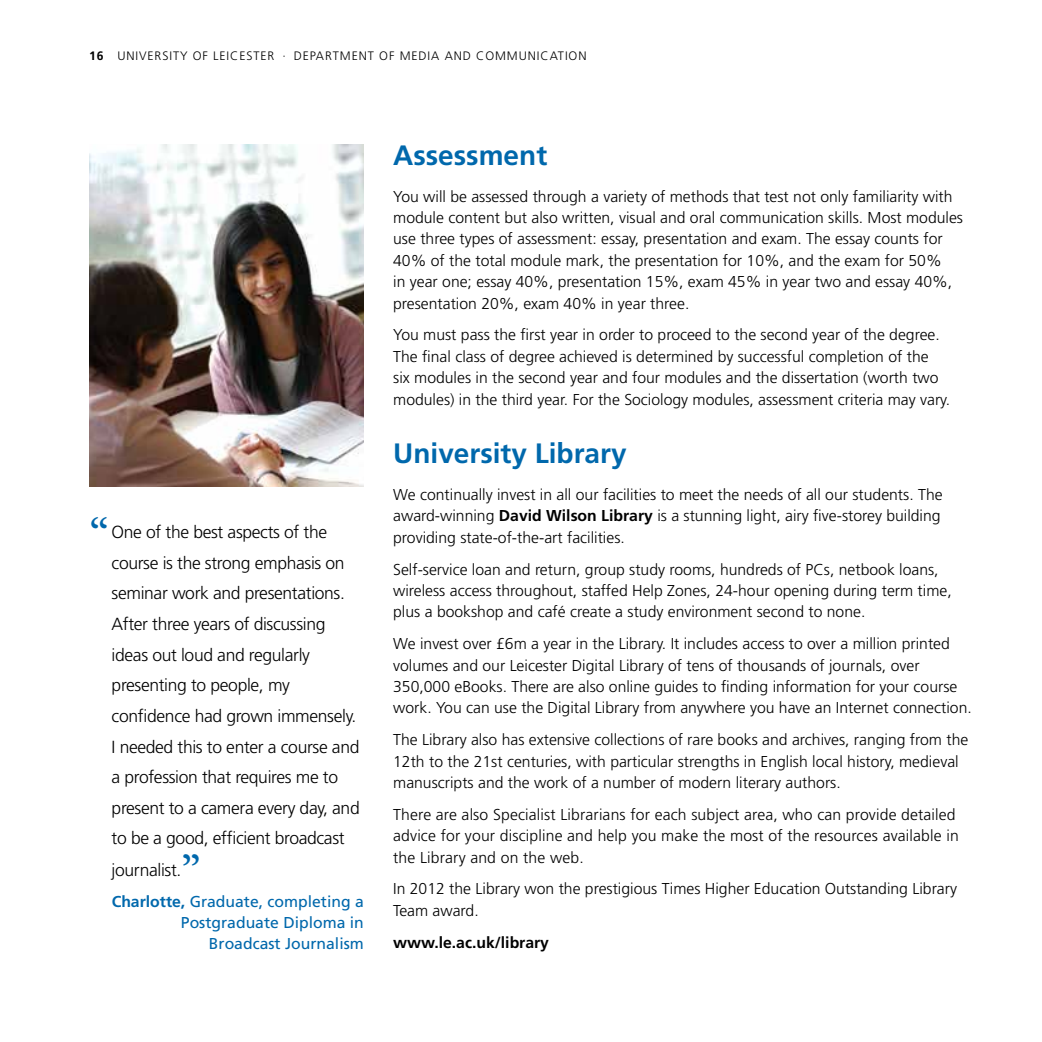
<style>
.page{position:relative;width:1042px;height:1042px;background:#fff}
.page>*{position:absolute;margin:0;border:0;box-sizing:border-box;transform-origin:0 0}
.t1{font:600 45.5px "Adobe Garamond";color:#0068ac}
.t2{font:700 28px "Frutiger";color:#0068ac}
.t3{font:300 17.5px/30.6px "Frutiger";letter-spacing:-.02em;color:#000}
.t4{font:300 15.75px/21.3px "Frutiger";color:#000}
.t5{font:15.75px/21px "Frutiger";color:#0068ac;text-align:right}
.t6{font:700 15.75px "Frutiger";color:#000}
.t7{font:300 12.25px "Frutiger";letter-spacing:.075em;color:#000}
.s1{font-weight:700}
</style>
<div class="page">
<img style="left:89px;top:144px;width:275px;height:342px">
<p class="t7" style="left:89px;top:48px;width:499px"><span class="s1">16</span> University of Leicester · department of media and communication</p>
<h1 class="t1" style="left:89px;top:509px;width:21px">“</h1>
<p class="t3" style="left:112px;top:517px;width:250px">One of the best aspects of the course is the strong emphasis on seminar work and presentations.<br>After three years of discussing ideas out loud and regularly presenting to people, my confidence had grown immensely.<br>I needed this to enter a course and a profession that requires me to present to a camera every day, and to be a good, efficient broadcast journalist.</p>
<h1 class="t1" style="left:181px;top:847px;width:21px">”</h1>
<p class="t5" style="left:112px;top:891px;width:254px"><span class="s1">Charlotte,</span> Graduate, completing a<br>Postgraduate Diploma in<br>Broadcast Journalism</p>
<h2 class="t2" style="left:393px;top:138px;width:155px">Assessment</h2>
<p class="t4" style="left:393px;top:186px;width:571px">You will be assessed through a variety of methods that test not only familiarity with module content but also written, visual and oral communication skills. Most modules use three types of assessment: essay, presentation and exam. The essay counts for 40% of the total module mark, the presentation for 10%, and the exam for 50%<br>in year one; essay 40%, presentation 15%, exam 45% in year two and essay 40%, presentation 20%, exam 40% in year three.</p>
<p class="t4" style="left:393px;top:324px;width:558px">You must pass the first year in order to proceed to the second year of the degree.<br>The final class of degree achieved is determined by successful completion of the<br>six modules in the second year and four modules and the dissertation (worth two modules) in the third year. For the Sociology modules, assessment criteria may vary.</p>
<h2 class="t2" style="left:393px;top:436px;width:235px">University Library</h2>
<p class="t4" style="left:393px;top:484px;width:551px">We continually invest in all our facilities to meet the needs of all our students. The award-winning <span class="s1">David Wilson Library</span> is a stunning light, airy five-storey building providing state-of-the-art facilities.</p>
<p class="t4" style="left:393px;top:558px;width:560px">Self-service loan and return, group study rooms, hundreds of PC s, netbook loans, wireless access throughout, staffed Help Zones, 24-hour opening during term time, plus a bookshop and café create a study environment second to none.</p>
<p class="t4" style="left:393px;top:633px;width:580px">We invest over £6m a year in the Library. It includes access to over a million printed volumes and our Leicester Digital Library of tens of thousands of journals, over 350,000 eBooks. There are also online guides to finding information for your course work. You can use the Digital Library from anywhere you have an Internet connection.</p>
<p class="t4" style="left:393px;top:729px;width:576px">The Library also has extensive collections of rare books and archives, ranging from the<br>12th to the 21st centuries, with particular strengths in English local history, medieval manuscripts and the work of a number of modern literary authors.</p>
<p class="t4" style="left:393px;top:804px;width:567px">There are also Specialist Librarians for each subject area, who can provide detailed advice for your discipline and help you make the most of the resources available in the Library and on the web.</p>
<p class="t4" style="left:393px;top:878px;width:565px">In 2012 the Library won the prestigious Times Higher Education Outstanding Library<br>Team award.</p>
<p class="t6" style="left:393px;top:933px;width:157px">www.le.ac.uk/library</p>
</div>
